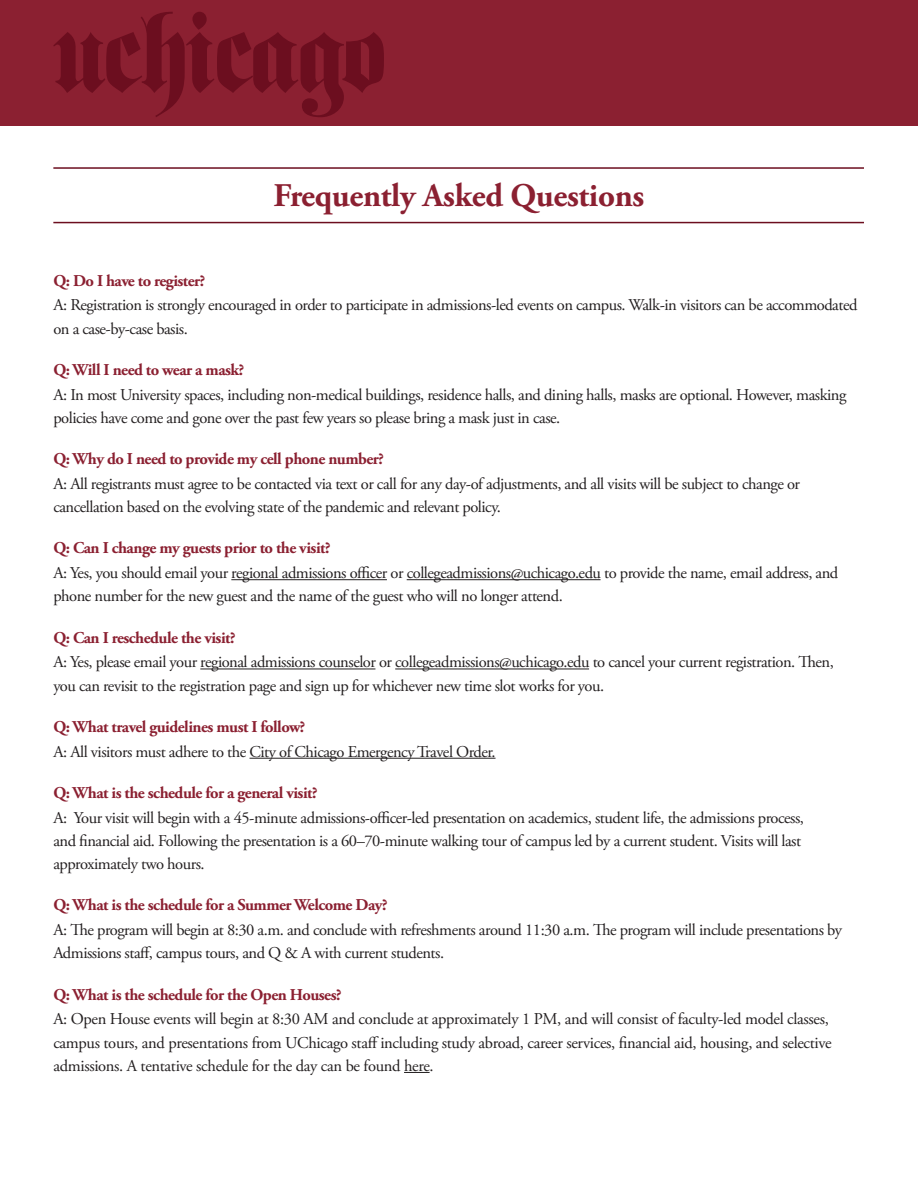
<style>
.page{position:relative;width:918px;height:1188px;background:#fff}
.page>*{position:absolute;margin:0;border:0;box-sizing:border-box;transform-origin:0 0}
.t1{font:700 33px "Adobe Garamond Pro";letter-spacing:-.01em;color:#8b2031}
.t2{font:16.5px/23.2px "Adobe Garamond Pro";letter-spacing:-.03em;color:#231f20}
.t3{font:700 16.5px "Adobe Garamond Pro";letter-spacing:-.03em;color:#8b2031}
</style>
<div class="page">
<div style="left:0;top:0;width:918px;height:126px;background:#8b2031"></div>
<svg style="left:53px;top:12px;width:331px;height:105px"></svg>
<hr style="left:53px;top:222px;width:811px;height:1px;background:#6c0e1f">
<hr style="left:53px;top:167px;width:811px;height:2px;background:#6c0e1f">
<hr style="left:231px;top:579px;width:156px;height:1px;background:#231f20">
<hr style="left:407px;top:579px;width:194px;height:1px;background:#231f20">
<hr style="left:200px;top:669px;width:175px;height:1px;background:#231f20">
<hr style="left:395px;top:669px;width:194px;height:1px;background:#231f20">
<hr style="left:250px;top:758px;width:246px;height:1px;background:#231f20">
<svg style="left:404px;top:1072px;width:26px;height:1px"></svg>
<p class="t1" style="left:274px;top:176px;width:372px">Frequently Asked Questions</p>
<p class="t3" style="left:53px;top:271px;width:153px">Q: Do I have to register?</p>
<p class="t2" style="left:53px;top:294px;width:806px">A: Registration is strongly encouraged in order to participate in admissions-led events on campus. Walk-in visitors can be accommodated on a case-by-case basis.</p>
<p class="t3" style="left:53px;top:360px;width:192px">Q: Will I need to wear a mask?</p>
<p class="t2" style="left:53px;top:383px;width:795px">A: In most University spaces, including non-medical buildings, residence halls, and dining halls, masks are optional. However, masking policies have come and gone over the past few years so please bring a mask just in case.</p>
<p class="t3" style="left:53px;top:449px;width:332px">Q: Why do I need to provide my cell phone number?</p>
<p class="t2" style="left:53px;top:473px;width:748px">A: All registrants must agree to be contacted via text or call for any day-of adjustments, and all visits will be subject to change or cancellation based on the evolving state of the pandemic and relevant policy.</p>
<p class="t3" style="left:53px;top:538px;width:279px">Q: Can I change my guests prior to the visit?</p>
<p class="t2" style="left:53px;top:562px;width:787px">A: Yes, you should email your regional admissions officer or collegeadmissions@uchicago.edu to provide the name, email address, and phone number for the new guest and the name of the guest who will no longer attend.</p>
<p class="t3" style="left:53px;top:628px;width:184px">Q: Can I reschedule the visit?</p>
<p class="t2" style="left:53px;top:651px;width:782px">A: Yes, please email your regional admissions counselor or collegeadmissions@uchicago.edu to cancel your current registration. Then, you can revisit to the registration page and sign up for whichever new time slot works for you.</p>
<p class="t3" style="left:53px;top:717px;width:253px">Q: What travel guidelines must I follow?</p>
<p class="t2" style="left:53px;top:740px;width:444px">A: All visitors must adhere to the City of Chicago Emergency Travel Order.</p>
<p class="t3" style="left:53px;top:783px;width:266px">Q: What is the schedule for a general visit?</p>
<p class="t2" style="left:53px;top:806px;width:752px">A: Your visit will begin with a 45-minute admissions-officer-led presentation on academics, student life, the admissions process, and financial aid. Following the presentation is a 60–70-minute walking tour of campus led by a current student. Visits will last approximately two hours.</p>
<p class="t3" style="left:53px;top:895px;width:336px">Q: What is the schedule for a Summer Welcome Day?</p>
<p class="t2" style="left:53px;top:919px;width:790px">A: The program will begin at 8:30 a.m. and conclude with refreshments around 11:30 a.m. The program will include presentations by<br>Admissions staff, campus tours, and Q &amp; A with current students.</p>
<p class="t3" style="left:53px;top:985px;width:290px">Q: What is the schedule for the Open Houses?</p>
<p class="t2" style="left:53px;top:1008px;width:780px">A: Open House events will begin at 8:30 AM and conclude at approximately 1 PM, and will consist of faculty-led model classes, campus tours, and presentations from UChicago staff including study abroad, career services, financial aid, housing, and selective admissions. A tentative schedule for the day can be found here.</p>
</div>
